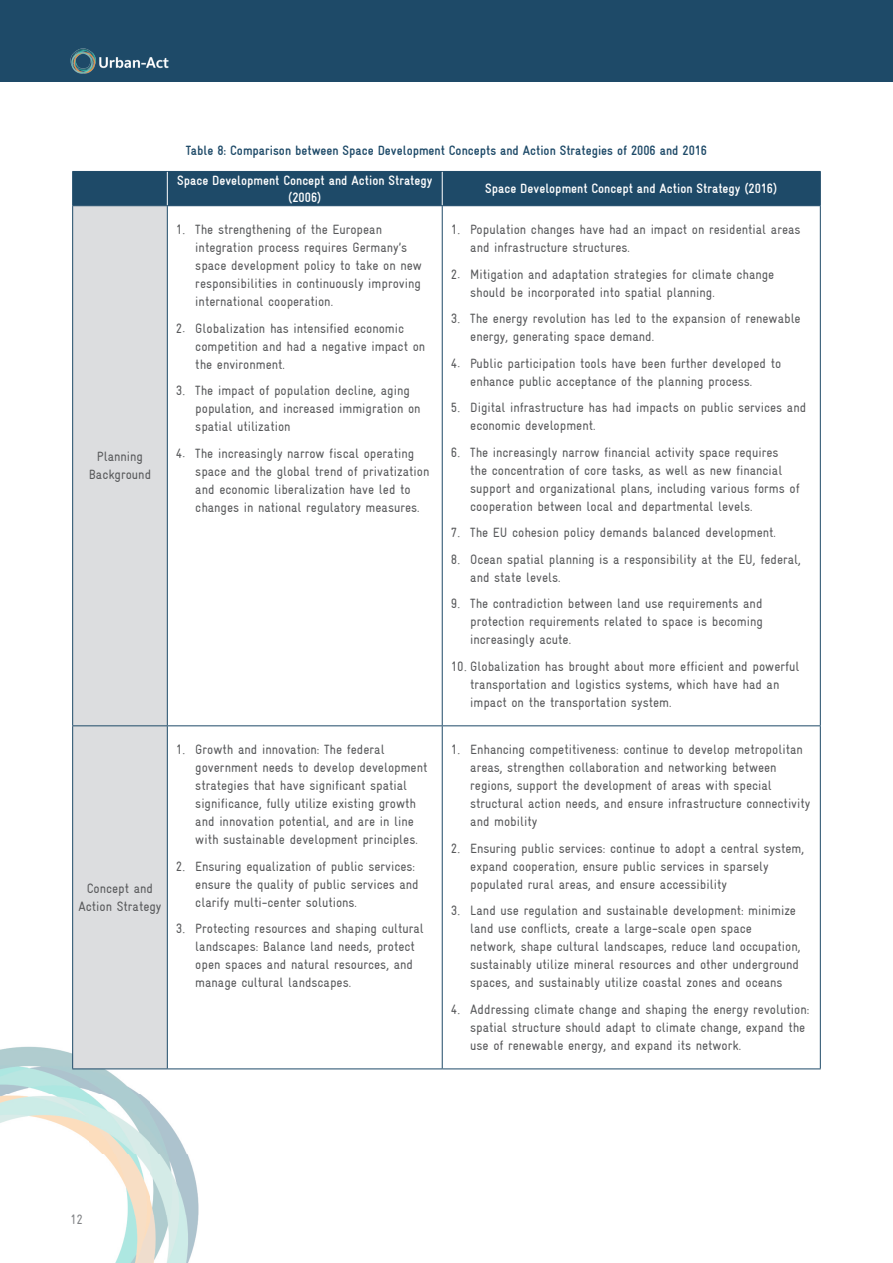
<style>
.page{position:relative;width:893px;height:1263px;background:#fff}
.page>*{position:absolute;margin:0;border:0;box-sizing:border-box;transform-origin:0 0}
.t1{font:condensed 13.5px/18px "Gravur";color:#57585a}
.t2{font:700 condensed 13.5px/16.5px "Gravur";color:#fff;text-align:center}
.paragraph{font:700 condensed 13.5px "Gravur";color:#1e4a68}
.t3{font:condensed 13.5px "Gravur";color:#808285}
.s1{font-family:"Times New Roman";font-stretch:normal}
</style>
<div class="page">
<div style="left:0;top:0;width:893px;height:82px;background:#1e4a68"></div>
<img style="left:0;top:1046px;width:210px;height:217px">
<img style="left:70px;top:48px;width:99px;height:26px">
<div style="left:73px;top:172px;width:747px;height:33px;background:#1e4a68"></div>
<div style="left:73px;top:206px;width:94px;height:862px;background:#dcdddf"></div>
<hr style="left:167px;top:172px;width:1px;height:33px;background:#fff">
<hr style="left:442px;top:172px;width:1px;height:33px;background:#fff">
<hr style="left:72px;top:171px;width:95px;height:1px;background:#1e4a68">
<hr style="left:72px;top:172px;width:1px;height:33px;background:#1e4a68">
<hr style="left:167px;top:171px;width:275px;height:1px;background:#1e4a68">
<hr style="left:442px;top:171px;width:379px;height:1px;background:#1e4a68">
<hr style="left:820px;top:172px;width:1px;height:33px;background:#1e4a68">
<hr style="left:72px;top:205px;width:95px;height:1px;background:#1e4a68">
<hr style="left:72px;top:206px;width:1px;height:519px;background:#1e4a68">
<hr style="left:167px;top:205px;width:275px;height:1px;background:#1e4a68">
<hr style="left:167px;top:206px;width:1px;height:519px;background:#1e4a68">
<hr style="left:442px;top:205px;width:379px;height:1px;background:#1e4a68">
<hr style="left:442px;top:206px;width:1px;height:519px;background:#1e4a68">
<hr style="left:820px;top:206px;width:1px;height:519px;background:#1e4a68">
<hr style="left:72px;top:725px;width:95px;height:1px;background:#1e4a68">
<hr style="left:72px;top:726px;width:1px;height:342px;background:#1e4a68">
<hr style="left:167px;top:725px;width:275px;height:1px;background:#1e4a68">
<hr style="left:167px;top:726px;width:1px;height:342px;background:#1e4a68">
<hr style="left:442px;top:725px;width:379px;height:1px;background:#1e4a68">
<hr style="left:442px;top:726px;width:1px;height:342px;background:#1e4a68">
<hr style="left:820px;top:726px;width:1px;height:342px;background:#1e4a68">
<hr style="left:72px;top:1068px;width:95px;height:1px;background:#1e4a68">
<hr style="left:167px;top:1068px;width:275px;height:1px;background:#1e4a68">
<hr style="left:442px;top:1068px;width:379px;height:1px;background:#1e4a68">
<p class="t1" style="left:89px;top:448px;width:64px;text-align:center">Planning<br>Background</p>
<p class="t1" style="left:79px;top:879px;width:84px;text-align:center">Concept and<br>Action Strategy</p>
<p class="paragraph" style="left:186px;top:143px;width:523px">Table 8: Comparison between Space Development Concepts and Action Strategies of 2006 and 2016</p>
<p class="t2" style="left:177px;top:172px;width:257px">Space Development Concept and Action Strategy (2006)</p>
<p class="t2" style="left:485px;top:180px;width:294px">Space Development Concept and Action Strategy (2016)</p>
<p class="t1" style="left:195px;top:220px;width:228px;text-indent:-20px">1<span class="s1">.</span> The strengthening of the European integration process requires Germany’s space development policy to take on new responsibilities in continuously improving international cooperation.</p>
<p class="t1" style="left:195px;top:319px;width:231px;text-indent:-20px">2<span class="s1">.</span> Globalization has intensified economic competition and had a negative impact on the environment.</p>
<p class="t1" style="left:195px;top:381px;width:227px;text-indent:-20px">3<span class="s1">.</span> The impact of population decline, aging population, and increased immigration on spatial utilization</p>
<p class="t1" style="left:195px;top:444px;width:236px;text-indent:-20px">4<span class="s1">.</span> The increasingly narrow fiscal operating space and the global trend of privatization and economic liberalization have led to changes in national regulatory measures.</p>
<p class="t1" style="left:195px;top:741px;width:234px;text-indent:-20px">1<span class="s1">.</span> Growth and innovation: The federal government needs to develop development strategies that have significant spatial significance, fully utilize existing growth and innovation potential, and are in line with sustainable development principles.</p>
<p class="t1" style="left:195px;top:857px;width:225px;text-indent:-20px">2<span class="s1">.</span> Ensuring equalization of public services: ensure the quality of public services and clarify multi-center solutions.</p>
<p class="t1" style="left:195px;top:920px;width:230px;text-indent:-20px">3<span class="s1">.</span> Protecting resources and shaping cultural landscapes: Balance land needs, protect open spaces and natural resources, and manage cultural landscapes.</p>
<p class="t1" style="left:470px;top:220px;width:332px;text-indent:-20px">1<span class="s1">.</span> Population changes have had an impact on residential areas and infrastructure structures.</p>
<p class="t1" style="left:470px;top:265px;width:306px;text-indent:-20px">2<span class="s1">.</span> Mitigation and adaptation strategies for climate change should be incorporated into spatial planning.</p>
<p class="t1" style="left:470px;top:309px;width:332px;text-indent:-20px">3<span class="s1">.</span> The energy revolution has led to the expansion of renewable energy, generating space demand.</p>
<p class="t1" style="left:470px;top:354px;width:313px;text-indent:-20px">4<span class="s1">.</span> Public participation tools have been further developed to enhance public acceptance of the planning process.</p>
<p class="t1" style="left:470px;top:399px;width:338px;text-indent:-20px">5<span class="s1">.</span> Digital infrastructure has had impacts on public services and economic development.</p>
<p class="t1" style="left:470px;top:443px;width:331px;text-indent:-20px">6<span class="s1">.</span> The increasingly narrow financial activity space requires<br>the concentration of core tasks, as well as new financial support and organizational plans, including various forms of cooperation between local and departmental levels.</p>
<p class="t1" style="left:451px;top:524px;width:327px">7<span class="s1">.</span> The EU cohesion policy demands balanced development.</p>
<p class="t1" style="left:470px;top:550px;width:332px;text-indent:-20px">8<span class="s1">.</span> Ocean spatial planning is a responsibility at the EU, federal, and state levels.</p>
<p class="t1" style="left:470px;top:595px;width:294px;text-align:justify;text-indent:-20px">9<span class="s1">.</span> The contradiction between land use requirements and protection requirements related to space is becoming increasingly acute.</p>
<p class="t1" style="left:470px;top:657px;width:331px;text-indent:-20px">10<span class="s1">.</span> Globalization has brought about more efficient and powerful transportation and logistics systems, which have had an impact on the transportation system.</p>
<p class="t1" style="left:470px;top:741px;width:342px;text-indent:-20px">1<span class="s1">.</span> Enhancing competitiveness: continue to develop metropolitan areas, strengthen collaboration and networking between regions, support the development of areas with special structural action needs, and ensure infrastructure connectivity and mobility</p>
<p class="t1" style="left:470px;top:839px;width:335px;text-indent:-20px">2<span class="s1">.</span> Ensuring public services: continue to adopt a central system, expand cooperation, ensure public services in sparsely populated rural areas, and ensure accessibility</p>
<p class="t1" style="left:470px;top:902px;width:332px;text-indent:-20px">3<span class="s1">.</span> Land use regulation and sustainable development: minimize land use conflicts, create a large-scale open space network, shape cultural landscapes, reduce land occupation, sustainably utilize mineral resources and other underground spaces, and sustainably utilize coastal zones and oceans</p>
<p class="t1" style="left:470px;top:1000px;width:341px;text-indent:-20px">4<span class="s1">.</span> Addressing climate change and shaping the energy revolution: spatial structure should adapt to climate change, expand the use of renewable energy, and expand its network.</p>
<p class="t3" style="left:70px;top:1212px;width:14px">12</p>
</div>
